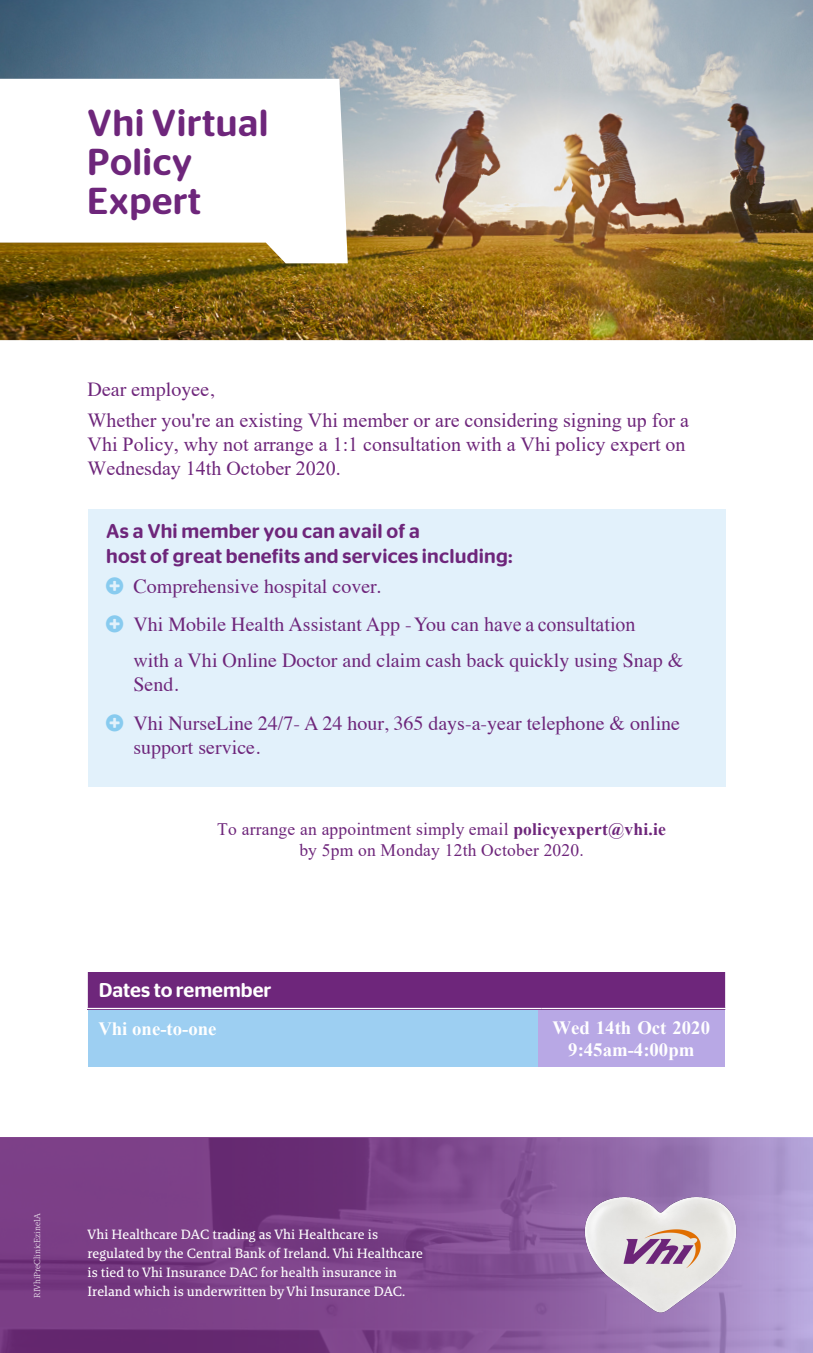
<style>
.page{position:relative;width:813px;height:1353px;background:#fff}
.page>*{position:absolute;margin:0;border:0;box-sizing:border-box;transform-origin:0 0}
.t1{font:500 37.5px/38.8px "Stag Sans Round";letter-spacing:.01em;color:#6e267b}
.t2{font:20px/37.8px "Times";color:#6e267b}
.t3{font:20px/30.9px "Times New Roman";color:#6e267b}
.t4{font:500 20px/25px "Stag Sans Round";letter-spacing:.01em;color:#6e267b}
.t5{font:500 20px "Stag Sans Round";color:#fff}
.t6{font:700 18.75px/22.5px "Times New Roman";color:#fff;text-align:center}
.t7{font:17.5px/21px "Times New Roman";letter-spacing:.01em;color:#6e267b;text-align:center}
.t8{font:13.75px/18.8px "Brando Text LF";color:#fff}
.t9{font:8.75px "Brando Light LF";color:#fff}
.s1{font-family:"Times"}
.s2{font-family:"Times New Roman"}
.s3{font-weight:700}
</style>
<div class="page">
<div style="left:88px;top:509px;width:637px;height:277px;background:#e2f1fb"></div>
<svg style="left:0;top:1138px;width:812px;height:214px;background:#7e488d"></svg>
<img style="left:0;top:0;width:812px;height:340px">
<img style="left:551px;top:1157px;width:218px;height:194px">
<svg style="left:0;top:79px;width:348px;height:184px"></svg>
<div style="left:87px;top:972px;width:638px;height:37px;background:#6e267b"></div>
<div style="left:88px;top:1010px;width:453px;height:56px;background:#9dcff2"></div>
<div style="left:538px;top:1010px;width:187px;height:57px;background:#b8a8e5"></div>
<hr style="left:87px;top:971px;width:1px;height:37px;background:#fff">
<hr style="left:87px;top:1008px;width:455px;height:1px;background:#fff">
<hr style="left:542px;top:1008px;width:184px;height:1px;background:#fff">
<p class="t1" style="left:87px;top:104px;width:183px">Vhi Virtual<br>Policy<br>Expert</p>
<p class="t3" style="left:88px;top:373px;width:603px"><span class="s1">Dear employee,<br></span>Whether you're an existing Vhi member or are considering signing up for a</p>
<p class="t3" style="left:88px;top:432px;width:599px;line-height:24px">Vhi Policy, why not arrange a 1:1 consultation with a Vhi policy expert on<br>Wednesday 14th October 2020.</p>
<p class="t4" style="left:106px;top:518px;width:408px">As a Vhi member you can avail of a<br>host of great benefits and services including:</p>
<p class="t2" style="left:133px;top:566px;width:503px">Comprehensive hospital cover.<br>Vhi Mobile Health Assistant App - You can <span class="s2">have a consultation</span></p>
<p class="t2" style="left:133px;top:646px;width:551px;line-height:24px">with a Vhi Online Doctor and claim cash back quickly using Snap &amp;<br>Send.</p>
<p class="t2" style="left:133px;top:709px;width:548px;line-height:24.6px">Vhi NurseLine 24/7- A 24 hour, 365 days-a-year telephone &amp; online support service.</p>
<p class="t7" style="left:217px;top:818px;width:450px">To arrange an appointment simply email <span class="s3">policyexpert@vhi.ie </span>by 5pm on Monday 12th October 2020.</p>
<p class="t5" style="left:99px;top:978px;width:174px">Dates to remember</p>
<p class="t6" style="left:98px;top:1017px;width:120px">Vhi one-to-one</p>
<p class="t6" style="left:552px;top:1015px;width:159px">Wed 14th Oct 2020<br>9:45am-4:00pm</p>
<p class="t9" style="left:31px;top:1298px;width:86px;rotate:-90deg">RIVhiPreClinicEzine1A</p>
<p class="t8" style="left:88px;top:1225px;width:337px">Vhi Healthcare DAC trading as Vhi Healthcare is regulated by the Central Bank of Ireland. Vhi Healthcare is tied to Vhi Insurance DAC for health insurance in</p>
<p class="t8" style="left:88px;top:1281px;width:319px">Ireland which is underwritten by Vhi Insurance DAC.</p>
</div>
